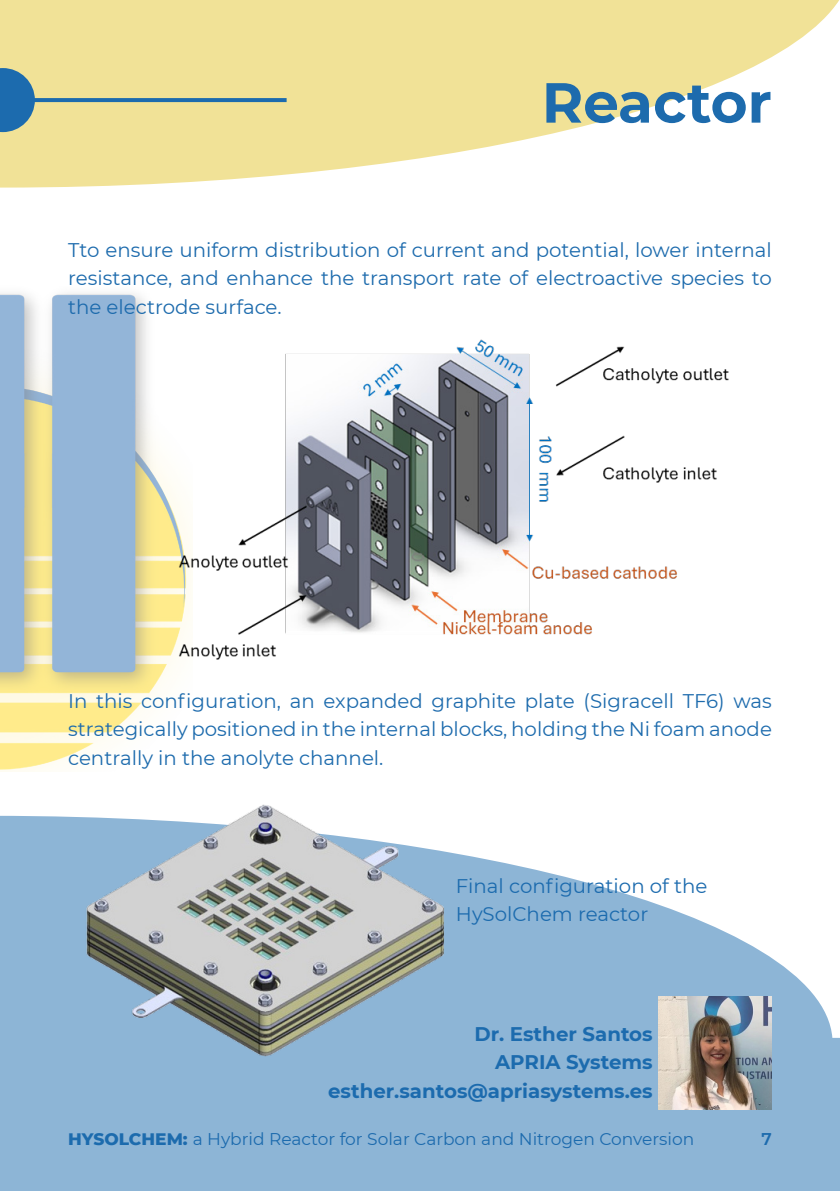
<style>
.page{position:relative;width:840px;height:1191px;background:#fff}
.page>*{position:absolute;margin:0;border:0;box-sizing:border-box;transform-origin:0 0}
.Page_Body_Text_-_Whi{font:700 56.4px "Montserrat";color:#1d6bad}
.Page_Body_Text_-_Whi-2{font:19.8px/28.2px "Montserrat";color:#1d6bad;text-align:justify}
.Page_Body_Text_-_Whi-3{font:700 19.8px "Montserrat";color:#1c6bae}
.Page_Body_Text_-_Whi-4{font:19.8px/28.2px "Montserrat";color:#1c6bae}
.t1{font:17px "Montserrat";color:#1d6bad}
.t2{font:600 17px "Montserrat";color:#1d6bad}
.s1{font-weight:800}
</style>
<div class="page">
<img style="left:0;top:293px;width:167px;height:478px">
<svg style="left:0;top:0;width:839px;height:188px;fill:#f1e297"></svg>
<svg style="left:0;top:816px;width:839px;height:375px;fill:#8db5d6"></svg>
<img style="left:167px;top:339px;width:562px;height:332px">
<img style="left:68px;top:804px;width:437px;height:259px">
<img style="left:658px;top:996px;width:113px;height:114px">
<svg style="left:35px;top:98px;width:251px;height:4px"></svg>
<svg style="left:0;top:68px;width:35px;height:64px;background:#4682a9"></svg>
<p class="Page_Body_Text_-_Whi" style="left:541px;top:62px;width:231px">Reactor</p>
<p class="Page_Body_Text_-_Whi-2" style="left:68px;top:235px;width:704px">Tto ensure uniform distribution of current and potential, lower internal resistance, and enhance the transport rate of electroactive species to the electrode surface.</p>
<p class="Page_Body_Text_-_Whi-2" style="left:68px;top:686px;width:705px">In this configuration, an expanded graphite plate (Sigracell TF6) was strategically positioned in the internal blocks, holding the Ni foam anode centrally in the anolyte channel.</p>
<p class="Page_Body_Text_-_Whi-4" style="left:455px;top:870px;width:253px">Final configuration of the<br>HySolChem reactor</p>
<p class="Page_Body_Text_-_Whi-3" style="left:474px;top:1020px;width:179px">Dr. Esther Santos</p>
<p class="Page_Body_Text_-_Whi-3" style="left:495px;top:1048px;width:159px">APRIA Systems</p>
<p class="Page_Body_Text_-_Whi-3" style="left:328px;top:1076px;width:326px">esther.santos@apriasystems.es</p>
<p class="t1" style="left:68px;top:1127px;width:627px"><span class="s1">HYSOLCHEM:</span> a Hybrid Reactor for Solar Carbon and Nitrogen Conversion</p>
<p class="t2" style="left:761px;top:1127px;width:12px">7</p>
</div>
